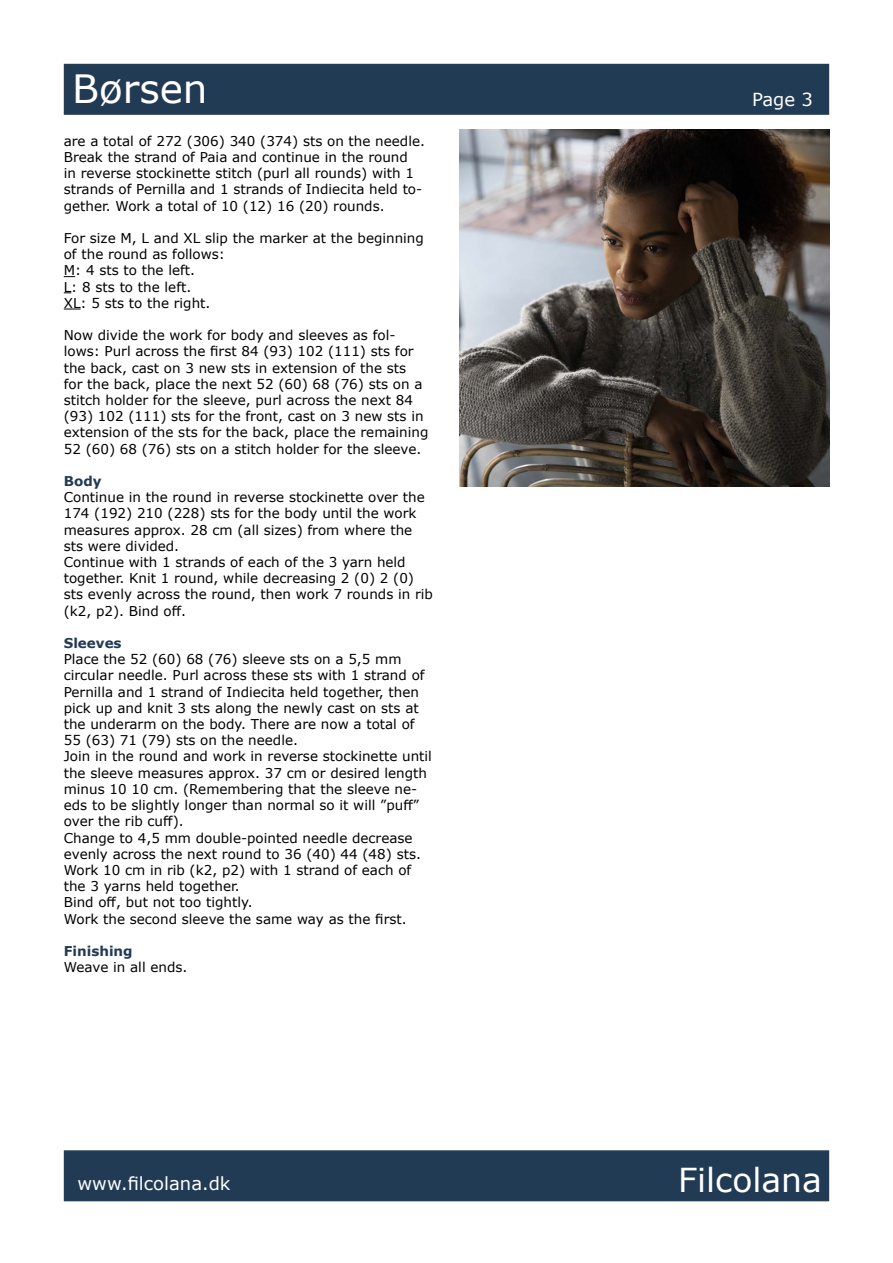
<style>
.page{position:relative;width:893px;height:1263px;background:#fff}
.page>*{position:absolute;margin:0;border:0;box-sizing:border-box;transform-origin:0 0}
.t1{font:39px "Verdana";color:#fff}
.t2{font:33px "Verdana";color:#fff}
.t3{font:18px "Verdana";color:#fff}
.t4{font:13.5px/16.2px "Verdana";color:#000}
.t5{font:700 13.5px "Verdana";color:#223b54}
</style>
<div class="page">
<div style="left:64px;top:64px;width:765px;height:51px;background:#223b54;border:2px solid #243c54"></div>
<div style="left:64px;top:1150px;width:765px;height:51px;background:#223b54;border:2px solid #243c54"></div>
<svg style="left:64px;top:309px;width:17px;height:1px"></svg>
<img style="left:459px;top:130px;width:370px;height:356px">
<h1 class="t1" style="left:72px;top:62px;width:137px">Børsen</h1>
<p class="t4" style="left:64px;top:133px;width:363px">are a total of 272 (306) 340 (374) sts on the needle.<br>Break the strand of Paia and continue in the round<br>in reverse stockinette stitch (purl all rounds) with 1 strands of Pernilla and 1 strands of Indiecita held to&shy;gether. Work a total of 10 (12) 16 (20) rounds.</p>
<p class="t4" style="left:64px;top:230px;width:362px">For size M, L and XL slip the marker at the beginning of the round as follows:<br>M: 4 sts to the left.<br>L: 8 sts to the left.<br>XL: 5 sts to the right.</p>
<p class="t4" style="left:64px;top:327px;width:366px">Now divide the work for body and sleeves as fol&shy;lows: Purl across the first 84 (93) 102 (111) sts for the back, cast on 3 new sts in extension of the sts<br>for the back, place the next 52 (60) 68 (76) sts on a stitch holder for the sleeve, purl across the next 84 (93) 102 (111) sts for the front, cast on 3 new sts in extension of the sts for the back, place the remaining 52 (60) 68 (76) sts on a stitch holder for the sleeve.</p>
<p class="t5" style="left:64px;top:472px;width:39px">Body</p>
<p class="t4" style="left:64px;top:489px;width:371px">Continue in the round in reverse stockinette over the 174 (192) 210 (228) sts for the body until the work measures approx. 28 cm (all sizes) from where the sts were divided.<br>Continue with 1 strands of each of the 3 yarn held together. Knit 1 round, while decreasing 2 (0) 2 (0) sts evenly across the round, then work 7 rounds in rib (k2, p2). Bind off.</p>
<p class="t5" style="left:64px;top:634px;width:59px">Sleeves</p>
<p class="t4" style="left:64px;top:651px;width:370px">Place the 52 (60) 68 (76) sleeve sts on a 5,5 mm circular needle. Purl across these sts with 1 strand of Pernilla and 1 strand of Indiecita held together, then pick up and knit 3 sts along the newly cast on sts at the underarm on the body. There are now a total of 55 (63) 71 (79) sts on the needle.<br>Join in the round and work in reverse stockinette until the sleeve measures approx. 37 cm or desired length minus 10 10 cm. (Remembering that the sleeve ne&shy;eds to be slightly longer than normal so it will ”puff” over the rib cuff).<br>Change to 4,5 mm double-pointed needle decrease evenly across the next round to 36 (40) 44 (48) sts.<br>Work 10 cm in rib (k2, p2) with 1 strand of each of the 3 yarns held together.<br>Bind off, but not too tightly.<br>Work the second sleeve the same way as the first.</p>
<p class="t5" style="left:64px;top:941px;width:70px">Finishing</p>
<p class="t4" style="left:64px;top:959px;width:125px">Weave in all ends.</p>
<h3 class="t3" style="left:752px;top:87px;width:62px">Page 3</h3>
<h3 class="t3" style="left:78px;top:1171px;width:154px">www.filcolana.dk</h3>
<h2 class="t2" style="left:678px;top:1157px;width:145px">Filcolana</h2>
</div>
